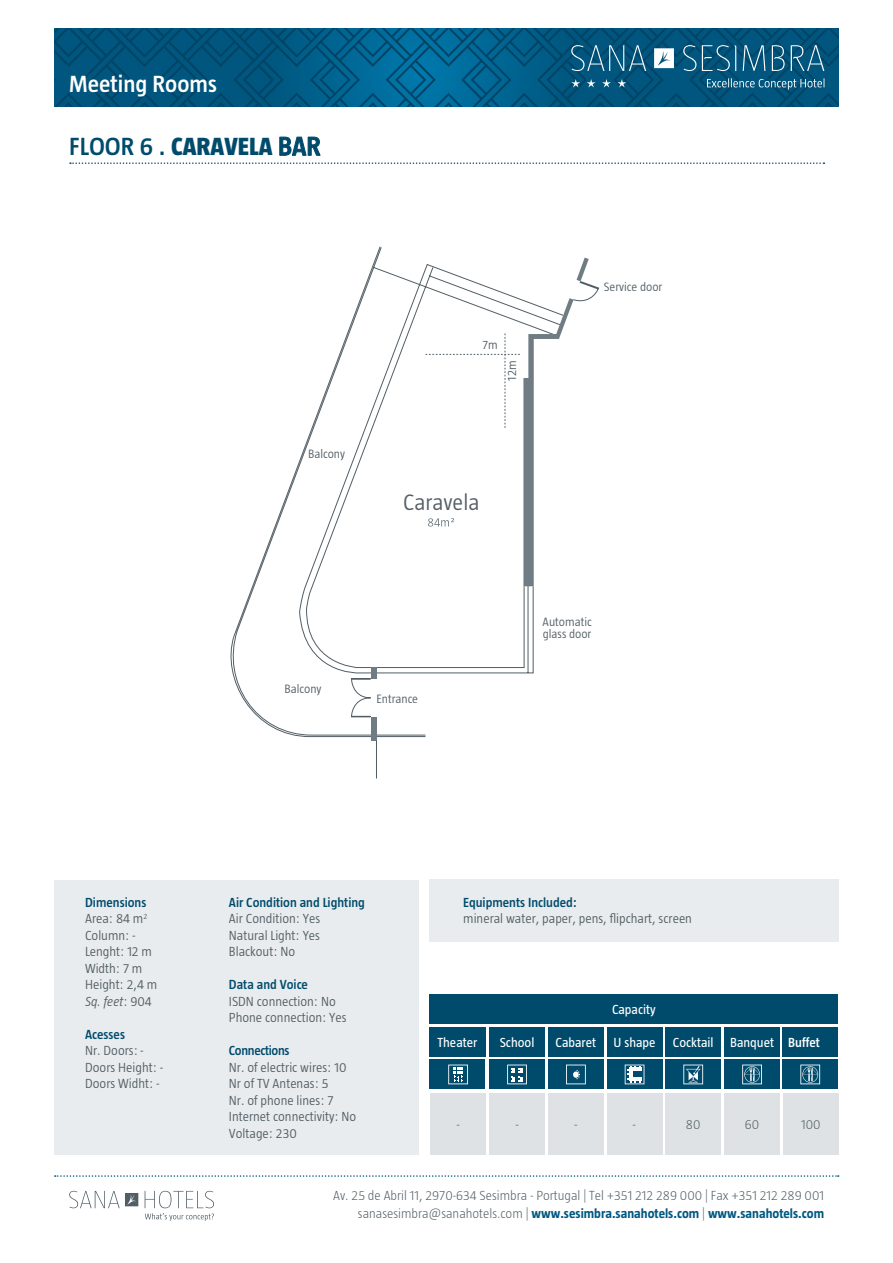
<style>
.page{position:relative;width:893px;height:1263px;background:#fff}
.page>*{position:absolute;margin:0;border:0;box-sizing:border-box;transform-origin:0 0}
.t1{font:800 25.5px "Taz";color:#004b6c}
.t2{font:600 24px "Taz";color:#fff}
.t3{font:300 22.95px "Taz";color:#525e65}
.t4{font:300 13.5px/16.5px "Taz";color:#525e65}
.t5{font:300 13.5px/18px "Taz";color:#525e65;text-align:right}
.t6{font:600 13.5px "Taz";color:#004b6c}
.t7{font:13.5px "Taz";color:#fff}
.t8{font:600 13.5px "Taz";letter-spacing:-.025em;color:#004b6c}
.t9{font:300 12.45px/11.4px "Taz";color:#525e65}
.s1{font-weight:600}
.s2{font-weight:600;font-size:27px}
.s3{font-weight:600;color:#004b6c}
.s4{font-style:italic}
.s5{font-weight:700;color:#005983}
</style>
<div class="page">
<svg style="left:55px;top:1175px;width:784px;height:2px"></svg>
<svg style="left:54px;top:29px;width:785px;height:77px;background:#065b83"></svg>
<svg style="left:69px;top:1191px;width:69px;height:17px"></svg>
<svg style="left:145px;top:1191px;width:69px;height:30px"></svg>
<div style="left:429px;top:879px;width:410px;height:63px;background:#e9ecee"></div>
<svg style="left:70px;top:162px;width:754px;height:2px"></svg>
<div style="left:430px;top:1093px;width:56px;height:61px;background:#dee2e5"></div>
<div style="left:489px;top:1093px;width:56px;height:61px;background:#dee2e5"></div>
<div style="left:548px;top:1093px;width:56px;height:61px;background:#dee2e5"></div>
<div style="left:607px;top:1093px;width:56px;height:61px;background:#dee2e5"></div>
<div style="left:665px;top:1093px;width:56px;height:61px;background:#dee2e5"></div>
<div style="left:724px;top:1093px;width:56px;height:61px;background:#dee2e5"></div>
<div style="left:783px;top:1093px;width:56px;height:61px;background:#dee2e5"></div>
<svg style="left:230px;top:246px;width:369px;height:491px"></svg>
<svg style="left:577px;top:258px;width:12px;height:23px"></svg>
<svg style="left:425px;top:298px;width:149px;height:288px"></svg>
<div style="left:371px;top:667px;width:5px;height:12px;background:#6f7c83"></div>
<svg style="left:351px;top:678px;width:26px;height:101px"></svg>
<div style="left:54px;top:879px;width:364px;height:275px;background:#e9ecee"></div>
<div style="left:429px;top:1059px;width:56px;height:30px;background:#004b6c"></div>
<div style="left:429px;top:994px;width:409px;height:30px;background:#004b6c"></div>
<div style="left:489px;top:1059px;width:56px;height:30px;background:#004b6c"></div>
<div style="left:548px;top:1059px;width:56px;height:30px;background:#004b6c"></div>
<div style="left:548px;top:1027px;width:56px;height:29px;background:#004b6c"></div>
<div style="left:429px;top:1027px;width:57px;height:29px;background:#004b6c"></div>
<div style="left:489px;top:1027px;width:56px;height:29px;background:#004b6c"></div>
<svg style="left:507px;top:1064px;width:20px;height:20px"></svg>
<svg style="left:448px;top:1064px;width:20px;height:20px"></svg>
<svg style="left:566px;top:1064px;width:20px;height:20px"></svg>
<div style="left:607px;top:1059px;width:56px;height:30px;background:#004b6c"></div>
<div style="left:665px;top:1059px;width:56px;height:30px;background:#004b6c"></div>
<div style="left:724px;top:1059px;width:56px;height:30px;background:#004b6c"></div>
<div style="left:607px;top:1027px;width:56px;height:29px;background:#004b6c"></div>
<div style="left:724px;top:1027px;width:56px;height:29px;background:#004b6c"></div>
<div style="left:665px;top:1027px;width:56px;height:29px;background:#004b6c"></div>
<svg style="left:625px;top:1064px;width:19px;height:20px"></svg>
<svg style="left:742px;top:1064px;width:20px;height:20px"></svg>
<div style="left:782px;top:1059px;width:56px;height:30px;background:#004b6c"></div>
<div style="left:782px;top:1027px;width:56px;height:29px;background:#004b6c"></div>
<svg style="left:800px;top:1064px;width:20px;height:20px"></svg>
<svg style="left:683px;top:1064px;width:20px;height:20px"></svg>
<h2 class="t2" style="left:69px;top:70px;width:149px">Meeting Rooms</h2>
<h1 class="t1" style="left:69px;top:132px;width:253px"><span class="s1">flooR 6 .</span> CARAVELA <span class="s2">BAR</span></h1>
<p class="t9" style="left:308px;top:448px;width:38px">Balcony</p>
<p class="t9" style="left:482px;top:339px;width:17px">7m</p>
<p class="t9" style="left:506px;top:380px;width:22px;rotate:-90deg">12m</p>
<h3 class="t3" style="left:403px;top:490px;width:78px">Caravela</h3>
<p class="t9" style="left:604px;top:281px;width:60px">Service door</p>
<p class="t9" style="left:284px;top:683px;width:38px">Balcony</p>
<p class="t9" style="left:376px;top:693px;width:43px">Entrance</p>
<p class="t9" style="left:543px;top:616px;width:51px">Automatic glass door</p>
<p class="t4" style="left:85px;top:894px;width:74px"><span class="s3">Dimensions<br></span>Area: 84 m<sup>2<br></sup>Column: -<br>Lenght: 12 m<br>Width: 7 m<br>Height: 2,4 m<br><span class="s4">Sq. feet</span>: 904</p>
<p class="t6" style="left:85px;top:1026px;width:41px">Acesses</p>
<p class="t4" style="left:85px;top:1042px;width:80px">Nr. Doors: -<br>Doors Height: -<br>Doors Widht: -</p>
<p class="t6" style="left:229px;top:894px;width:137px">Air Condition and Lighting</p>
<p class="t4" style="left:229px;top:910px;width:93px;text-align:justify">Air Condition: Yes Natural Light: Yes Blackout: No</p>
<p class="t6" style="left:229px;top:977px;width:81px">Data and Voice</p>
<p class="t4" style="left:229px;top:993px;width:119px">ISDN connection: No<br>Phone connection: Yes</p>
<p class="t8" style="left:229px;top:1043px;width:62px">Connections</p>
<p class="t4" style="left:229px;top:1059px;width:129px">Nr. of electric wires: 10<br>Nr of TV Antenas: 5<br>Nr. of phone lines: 7<br>Internet connectivity: No<br>Voltage: 230</p>
<p class="t6" style="left:463px;top:894px;width:115px">Equipments Included:</p>
<p class="t4" style="left:463px;top:910px;width:230px">mineral water, paper, pens, flipchart, screen</p>
<p class="t7" style="left:612px;top:1002px;width:45px">Capacity</p>
<p class="t7" style="left:438px;top:1035px;width:41px">Theater</p>
<p class="t7" style="left:500px;top:1035px;width:36px">School</p>
<p class="t7" style="left:556px;top:1035px;width:42px">Cabaret</p>
<p class="t7" style="left:614px;top:1035px;width:44px">U shape</p>
<p class="t7" style="left:673px;top:1035px;width:149px">Cocktail Banquet <span class="s1">Buffet</span></p>
<p class="t5" style="left:456px;top:1115px;width:5px">-</p>
<p class="t5" style="left:515px;top:1115px;width:5px">-</p>
<p class="t5" style="left:574px;top:1115px;width:5px">-</p>
<p class="t5" style="left:632px;top:1115px;width:5px">-</p>
<p class="t5" style="left:686px;top:1115px;width:16px">80</p>
<p class="t5" style="left:745px;top:1115px;width:16px">60</p>
<p class="t5" style="left:801px;top:1115px;width:21px">100</p>
<p class="t5" style="left:333px;top:1187px;width:492px">Av. 25 de Abril 11, 2970-634 Sesimbra - Portugal | Tel +351 212 289 000 | Fax +351 212 289 001 sanasesimbra@sanahotels.com | <span class="s5">www.sesimbra.sanahotels.com</span> | <span class="s5">www.sanahotels.com</span></p>
</div>
